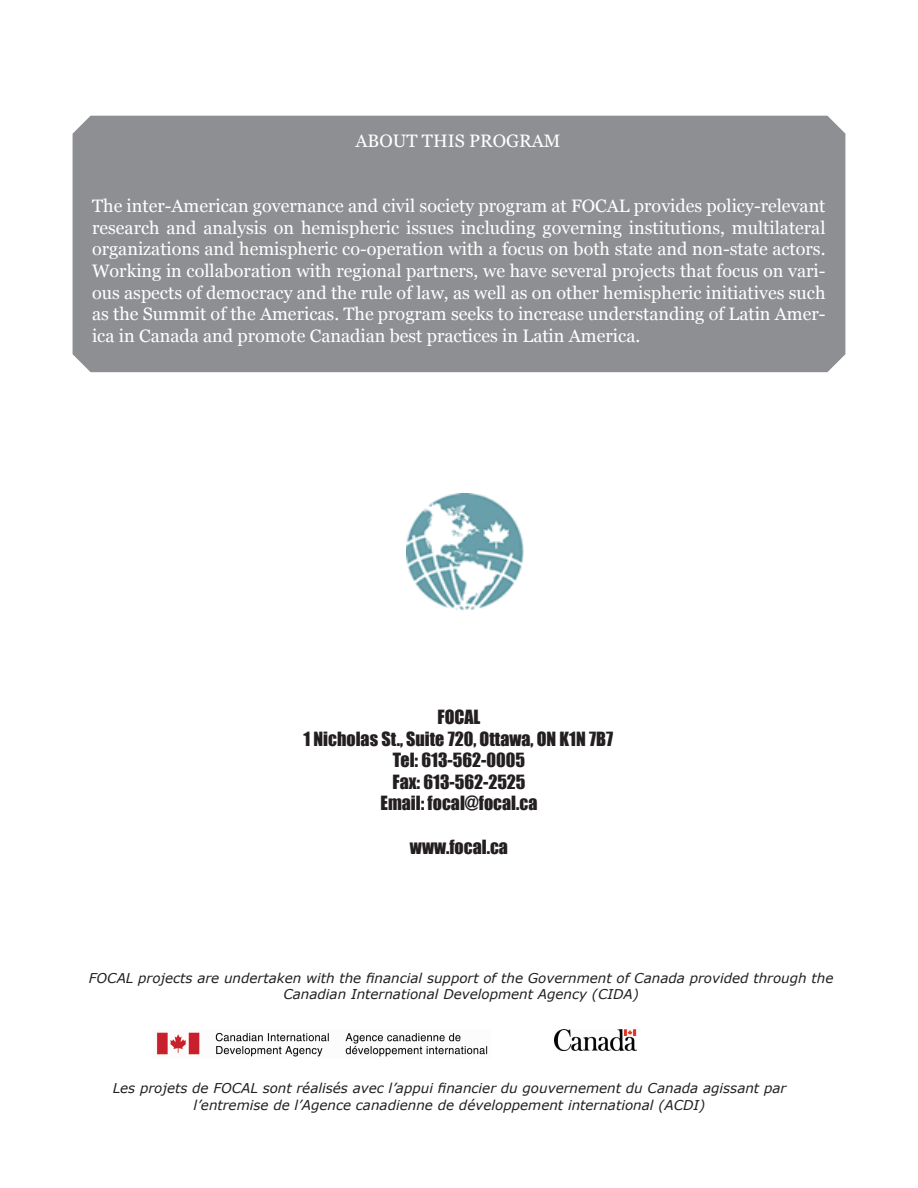
<style>
.page{position:relative;width:918px;height:1188px;background:#fff}
.page>*{position:absolute;margin:0;border:0;box-sizing:border-box;transform-origin:0 0}
.t1{font:18px/21.6px "Georgia";color:#fff;text-align:justify}
.t2{font:18px/21.6px "Impact";color:#231f20;text-align:center}
.t3{font:italic 13.5px/16.2px "Verdana";color:#231f20;text-align:center}
</style>
<div class="page">
<img style="left:406px;top:494px;width:118px;height:117px">
<img style="left:156px;top:1032px;width:332px;height:25px">
<img style="left:555px;top:1029px;width:82px;height:22px">
<div style="left:73px;top:116px;width:772px;height:256px;background:#8d8f92"></div>
<p class="t1" style="left:356px;top:130px;width:207px">ABOUT THIS PROGRAM</p>
<p class="t1" style="left:92px;top:195px;width:735px">The inter-American governance and civil society program at FOCAL provides policy-relevant research and analysis on hemispheric issues including governing institutions, multilateral organizations and hemispheric co-operation with a focus on both state and non-state actors.<br>Working in collaboration with regional partners, we have several projects that focus on vari&shy;ous aspects of democracy and the rule of law, as well as on other hemispheric initiatives such as the Summit of the Americas. The program seeks to increase understanding of Latin Amer&shy;ica in Canada and promote Canadian best practices in Latin America.</p>
<p class="t2" style="left:303px;top:706px;width:311px">FOCAL<br>1 Nicholas St., Suite 720, Ottawa, ON K1N 7B7<br>Tel: 613-562-0005<br>Fax: 613-562-2525<br>Email: focal@focal.ca</p>
<p class="t2" style="left:410px;top:835px;width:100px">www.focal.ca</p>
<p class="t3" style="left:89px;top:969px;width:746px">FOCAL projects are undertaken with the financial support of the Government of Canada provided through the<br>Canadian International Development Agency (CIDA)</p>
<p class="t3" style="left:113px;top:1080px;width:675px">Les projets de FOCAL sont réalisés avec l’appui financier du gouvernement du Canada agissant par l’entremise de l’Agence canadienne de développement international (ACDI)</p>
</div>
